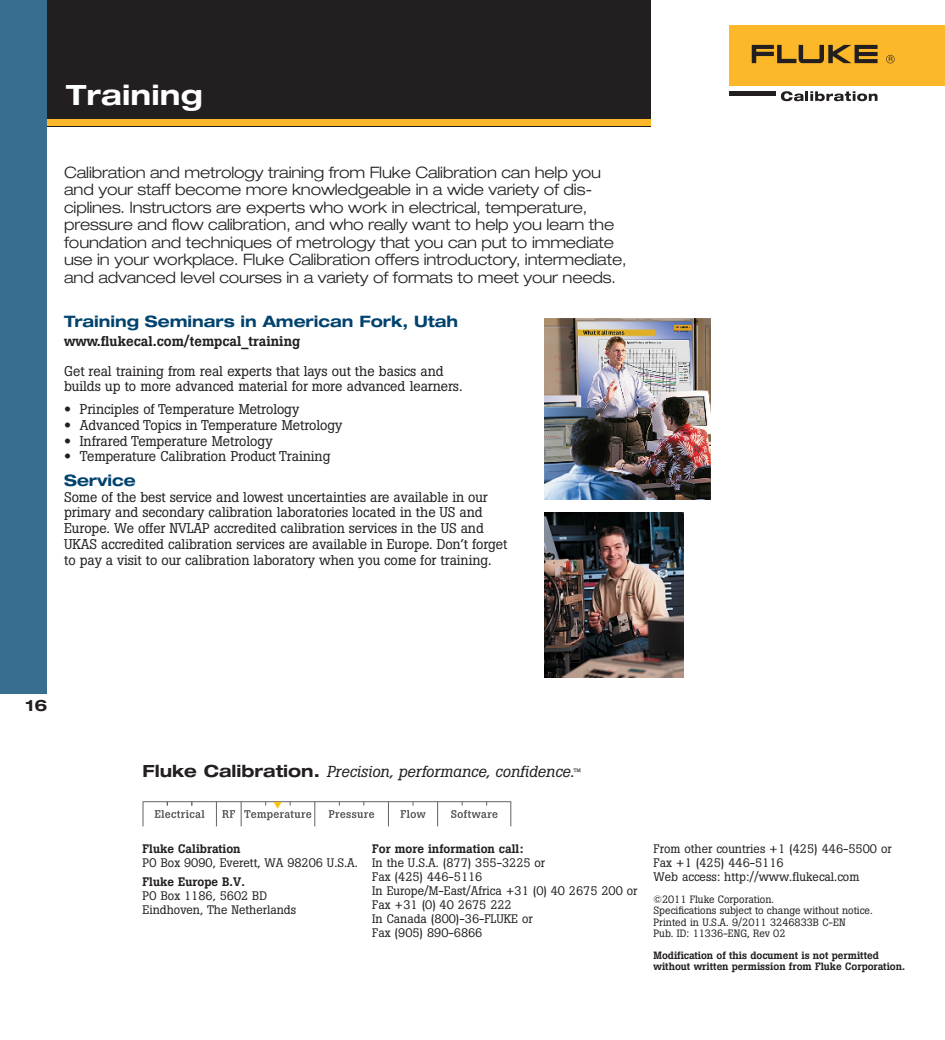
<style>
.page{position:relative;width:945px;height:1040px;background:#fff}
.page>*{position:absolute;margin:0;border:0;box-sizing:border-box;transform-origin:0 0}
.t1{font:700 expanded 28px "Helvetica Neue";letter-spacing:.005em;color:#fff}
.t2{font:300 expanded 15.75px/17.5px "Helvetica Neue";letter-spacing:-.01em;color:#231f20}
.t3{font:italic 15.75px "Boton Pro";color:#231f20}
.t4{font:700 expanded 15.75px "Helvetica Neue";color:#01436f}
.t5{font:700 expanded 15.75px "Helvetica Neue";color:#231f20}
.t6{font:14px/15.8px "Boton Pro";letter-spacing:-.005em;color:#231f20}
.t7{font:500 14px "Boton Pro";color:#231f20}
.t8{font:12.25px/14px "Boton Pro";color:#231f20}
.t9{font:500 12.25px "Boton Pro";color:#231f20}
.t10{font:10.5px/11.4px "Boton Pro";color:#231f20}
.t11{font:500 10.5px/11.4px "Boton Pro";letter-spacing:-.005em;color:#231f20}
.s1{font-family:"Helvetica Neue LT Std";font-weight:700;font-stretch:expanded}
.s2{font-family:"Helvetica Neue LT Std";font-weight:700;font-style:normal;font-stretch:expanded;font-size:16.8px}
.s3{font-style:normal;font-size:10.5px}
</style>
<div class="page">
<div style="left:0;top:0;width:47px;height:693px;background:#386e8f"></div>
<div style="left:47px;top:0;width:604px;height:126px;background:#231f20"></div>
<div style="left:47px;top:120px;width:604px;height:6px;background:#fcb828"></div>
<img style="left:545px;top:318px;width:165px;height:181px">
<img style="left:545px;top:512px;width:138px;height:165px">
<hr style="left:143px;top:801px;width:368px;height:1px;background:#636366">
<svg style="left:143px;top:801px;width:1px;height:25px"></svg>
<svg style="left:388px;top:801px;width:1px;height:25px"></svg>
<svg style="left:437px;top:801px;width:1px;height:25px"></svg>
<svg style="left:510px;top:801px;width:1px;height:25px"></svg>
<svg style="left:155px;top:801px;width:49px;height:17px"></svg>
<svg style="left:329px;top:801px;width:45px;height:17px"></svg>
<svg style="left:451px;top:801px;width:47px;height:17px"></svg>
<svg style="left:401px;top:801px;width:25px;height:17px"></svg>
<svg style="left:216px;top:801px;width:19px;height:25px"></svg>
<svg style="left:241px;top:801px;width:74px;height:25px"></svg>
<div style="left:730px;top:26px;width:215px;height:60px;background:#fcb828"></div>
<svg style="left:752px;top:45px;width:126px;height:18px"></svg>
<svg style="left:886px;top:55px;width:9px;height:8px"></svg>
<div style="left:730px;top:91px;width:46px;height:5px;background:#231f20"></div>
<svg style="left:781px;top:91px;width:97px;height:10px"></svg>
<h1 class="t1" style="left:66px;top:78px;width:138px">Training</h1>
<p class="t2" style="left:64px;top:163px;width:564px">Calibration and metrology training from Fluke Calibration can help you and your staff become more knowledgeable in a wide variety of dis&shy;ciplines. Instructors are experts who work in electrical, temperature, pressure and flow calibration, and who really want to help you learn the foundation and techniques of metrology that you can put to immediate use in your workplace. Fluke Calibration offers introductory, intermediate, and advanced level courses in a variety of formats to meet your needs.</p>
<p class="t4" style="left:64px;top:311px;width:396px">Training Seminars in American Fork, Utah</p>
<p class="t7" style="left:64px;top:332px;width:238px">www.flukecal.com/tempcal_training</p>
<p class="t6" style="left:64px;top:363px;width:400px">Get real training from real experts that lays out the basics and builds up to more advanced material for more advanced learners.</p>
<p class="t6" style="left:64px;top:401px;width:237px"><span class="s1">•</span> Principles of Temperature Metrology</p>
<p class="t6" style="left:64px;top:417px;width:280px"><span class="s1">•</span> Advanced Topics in Temperature Metrology</p>
<p class="t6" style="left:64px;top:433px;width:210px"><span class="s1">•</span> Infrared Temperature Metrology</p>
<p class="t6" style="left:64px;top:448px;width:268px"><span class="s1">•</span> Temperature Calibration Product Training</p>
<p class="t4" style="left:64px;top:470px;width:73px">Service</p>
<p class="t6" style="left:64px;top:489px;width:445px">Some of the best service and lowest uncertainties are available in our primary and secondary calibration laboratories located in the US and Europe. We offer NVLAP accredited calibration services in the US and UKAS accredited calibration services are available in Europe. Don’t forget to pay a visit to our calibration laboratory when you come for training.</p>
<p class="t5" style="left:26px;top:695px;width:23px">16</p>
<p class="t3" style="left:143px;top:760px;width:440px"><span class="s2">Fluke Calibration.</span> Precision, performance, confidence.<span class="s3">™</span></p>
<p class="t9" style="left:143px;top:840px;width:100px">Fluke Calibration</p>
<p class="t8" style="left:143px;top:855px;width:217px">PO Box 9090, Everett, WA 98206 U.S.A.</p>
<p class="t9" style="left:143px;top:874px;width:104px">Fluke Europe B.V.</p>
<p class="t8" style="left:143px;top:889px;width:155px">PO Box 1186, 5602 BD<br>Eindhoven, The Netherlands</p>
<p class="t9" style="left:372px;top:840px;width:153px">For more information call:</p>
<p class="t8" style="left:372px;top:855px;width:267px">In the U.S.A. (877) 355-3225 or<br>Fax (425) 446-5116<br>In Europe/M-East/Africa +31 (0) 40 2675 200 or<br>Fax +31 (0) 40 2675 222<br>In Canada (800)-36-FLUKE or<br>Fax (905) 890-6866</p>
<p class="t8" style="left:654px;top:841px;width:240px">From other countries +1 (425) 446-5500 or<br>Fax +1 (425) 446-5116<br>Web access: http://www.flukecal.com</p>
<p class="t10" style="left:654px;top:893px;width:221px">©2011 Fluke Corporation.<br>Specifications subject to change without notice.<br>Printed in U.S.A. 9/2011 3246833B C-EN<br>Pub. ID: 11336-ENG, Rev 02</p>
<p class="t11" style="left:654px;top:949px;width:253px">Modification of this document is not permitted without written permission from Fluke Corporation.</p>
</div>
